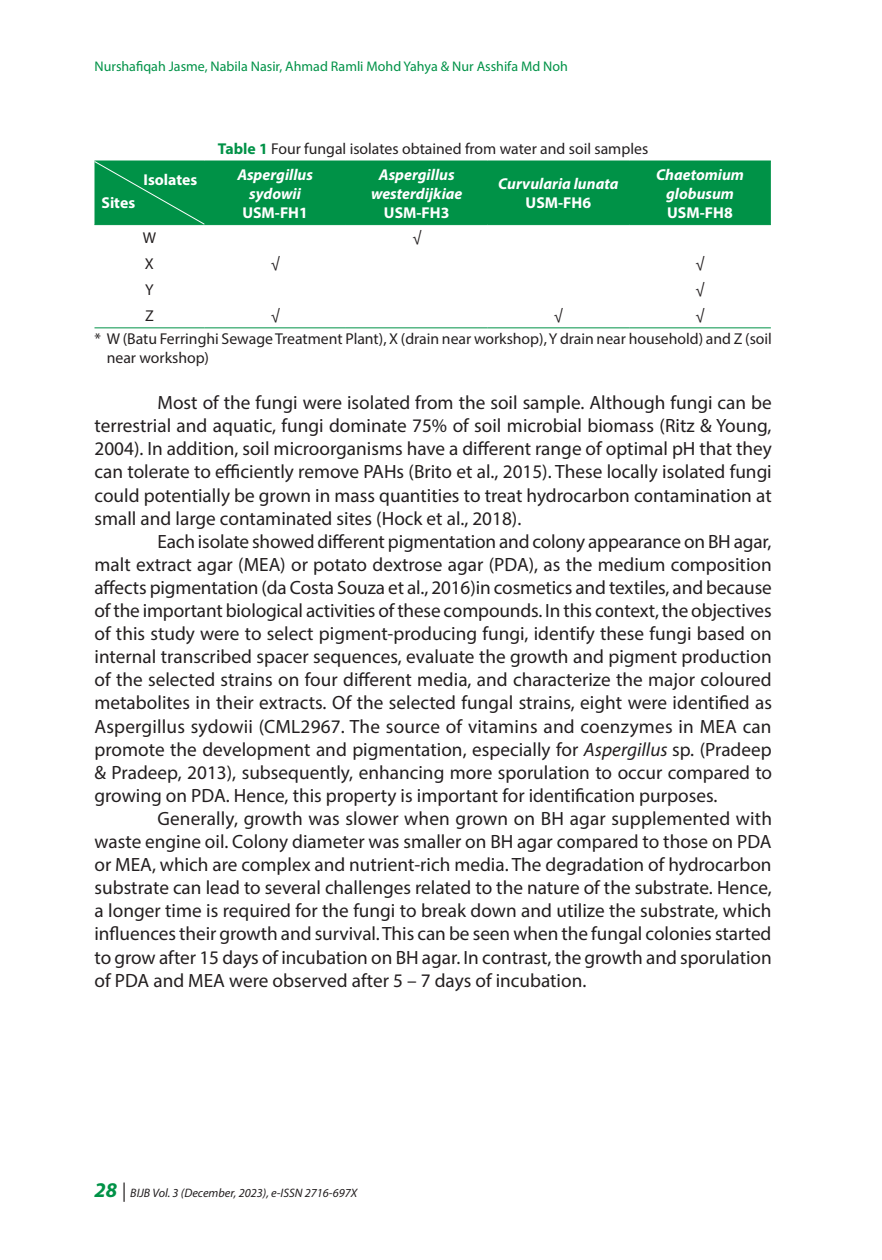
<style>
.page{position:relative;width:882px;height:1260px;background:#fff}
.page>*{position:absolute;margin:0;border:0;box-sizing:border-box;transform-origin:0 0}
.t1{font:19.25px/23.1px "Myriad Pro";color:#231f20;text-align:justify}
.t2{font:15.75px/23.1px "Myriad Pro";color:#231f20}
.t3{font:italic 700 15.75px/18.9px "Myriad Pro";color:#fff;text-align:center}
.t4{font:700 15.75px "Myriad Pro";color:#fff}
.t5{font:14px "Myriad Pro";color:#009247}
.t6{font:italic 12.25px "Myriad Pro";color:#231f20}
.s1{font-weight:700;color:#009247}
.s2{font-style:italic}
.s3{font-weight:700;font-size:21px;color:#009247}
.s4{font-size:19.25px}
</style>
<div class="page">
<hr style="left:94px;top:327px;width:110px;height:1px;background:#009247">
<hr style="left:204px;top:327px;width:142px;height:1px;background:#009247">
<hr style="left:346px;top:327px;width:142px;height:1px;background:#009247">
<hr style="left:488px;top:327px;width:141px;height:1px;background:#009247">
<hr style="left:629px;top:327px;width:142px;height:1px;background:#009247">
<div style="left:94px;top:161px;width:677px;height:64px;background:#009247"></div>
<p class="t5" style="left:94px;top:58px;width:475px">Nurshafiqah Jasme, Nabila Nasir, Ahmad Ramli Mohd Yahya &amp; Nur Asshifa Md Noh</p>
<p class="t4" style="left:102px;top:192px;width:35px">Sites</p>
<p class="t2" style="left:218px;top:136px;width:432px"><span class="s1">Table 1</span> Four fungal isolates obtained from water and soil samples</p>
<p class="t4" style="left:144px;top:169px;width:55px">Isolates</p>
<p class="t3" style="left:237px;top:165px;width:77px">Aspergillus sydowii</p>
<p class="t4" style="left:242px;top:202px;width:67px">USM-FH1</p>
<p class="t3" style="left:371px;top:165px;width:93px">Aspergillus westerdijkiae</p>
<p class="t4" style="left:384px;top:202px;width:67px">USM-FH3</p>
<p class="t3" style="left:498px;top:174px;width:122px">Curvularia lunata</p>
<p class="t4" style="left:526px;top:193px;width:67px">USM-FH6</p>
<p class="t3" style="left:656px;top:165px;width:90px">Chaetomium globusum</p>
<p class="t4" style="left:667px;top:202px;width:67px">USM-FH8</p>
<p class="t2" style="left:143px;top:226px;width:15px">W</p>
<p class="t2" style="left:412px;top:226px;width:10px">√</p>
<p class="t2" style="left:145px;top:252px;width:10px">X</p>
<p class="t2" style="left:271px;top:252px;width:10px">√</p>
<p class="t2" style="left:696px;top:252px;width:10px">√</p>
<p class="t2" style="left:145px;top:278px;width:10px">Y</p>
<p class="t2" style="left:696px;top:278px;width:10px">√</p>
<p class="t2" style="left:145px;top:304px;width:10px">Z</p>
<p class="t2" style="left:271px;top:304px;width:10px">√</p>
<p class="t2" style="left:554px;top:304px;width:10px">√</p>
<p class="t2" style="left:94px;top:304px;width:679px;text-indent:601px">√<br>* W (Batu Ferringhi Sewage Treatment Plant), X (drain near workshop), Y drain near household) and Z (soil</p>
<p class="t2" style="left:107px;top:346px;width:104px">near workshop)</p>
<p class="t1" style="left:94px;top:391px;width:679px;text-indent:63px">Most of the fungi were isolated from the soil sample. Although fungi can be terrestrial and aquatic, fungi dominate 75% of soil microbial biomass (Ritz &amp; Young, 2004). In addition, soil microorganisms have a different range of optimal pH that they can tolerate to efficiently remove PAHs (Brito et al., 2015). These locally isolated fungi could potentially be grown in mass quantities to treat hydrocarbon contamination at small and large contaminated sites (Hock et al., 2018).</p>
<p class="t1" style="left:94px;top:529px;width:679px;text-indent:63px">Each isolate showed different pigmentation and colony appearance on BH agar, malt extract agar (MEA) or potato dextrose agar (PDA), as the medium composition affects pigmentation (da Costa Souza et al., 2016)in cosmetics and textiles, and because of the important biological activities of these compounds. In this context, the objectives of this study were to select pigment-producing fungi, identify these fungi based on internal transcribed spacer sequences, evaluate the growth and pigment production of the selected strains on four different media, and characterize the major coloured metabolites in their extracts. Of the selected fungal strains, eight were identified as Aspergillus sydowii (CML2967. The source of vitamins and coenzymes in MEA can promote the development and pigmentation, especially for <span class="s2">Aspergillus</span> sp. (Pradeep &amp; Pradeep, 2013), subsequently, enhancing more sporulation to occur compared to growing on PDA. Hence, this property is important for identification purposes.</p>
<p class="t1" style="left:94px;top:807px;width:679px;text-indent:63px">Generally, growth was slower when grown on BH agar supplemented with waste engine oil. Colony diameter was smaller on BH agar compared to those on PDA or MEA, which are complex and nutrient-rich media. The degradation of hydrocarbon substrate can lead to several challenges related to the nature of the substrate. Hence, a longer time is required for the fungi to break down and utilize the substrate, which influences their growth and survival. This can be seen when the fungal colonies started to grow after 15 days of incubation on BH agar. In contrast, the growth and sporulation of PDA and MEA were observed after 5 – 7 days of incubation.</p>
<p class="t6" style="left:94px;top:1186px;width:264px"><span class="s3">28</span> <span class="s4">|</span> BIJB Vol. 3 (December, 2023), e-ISSN 2716-697X</p>
</div>
